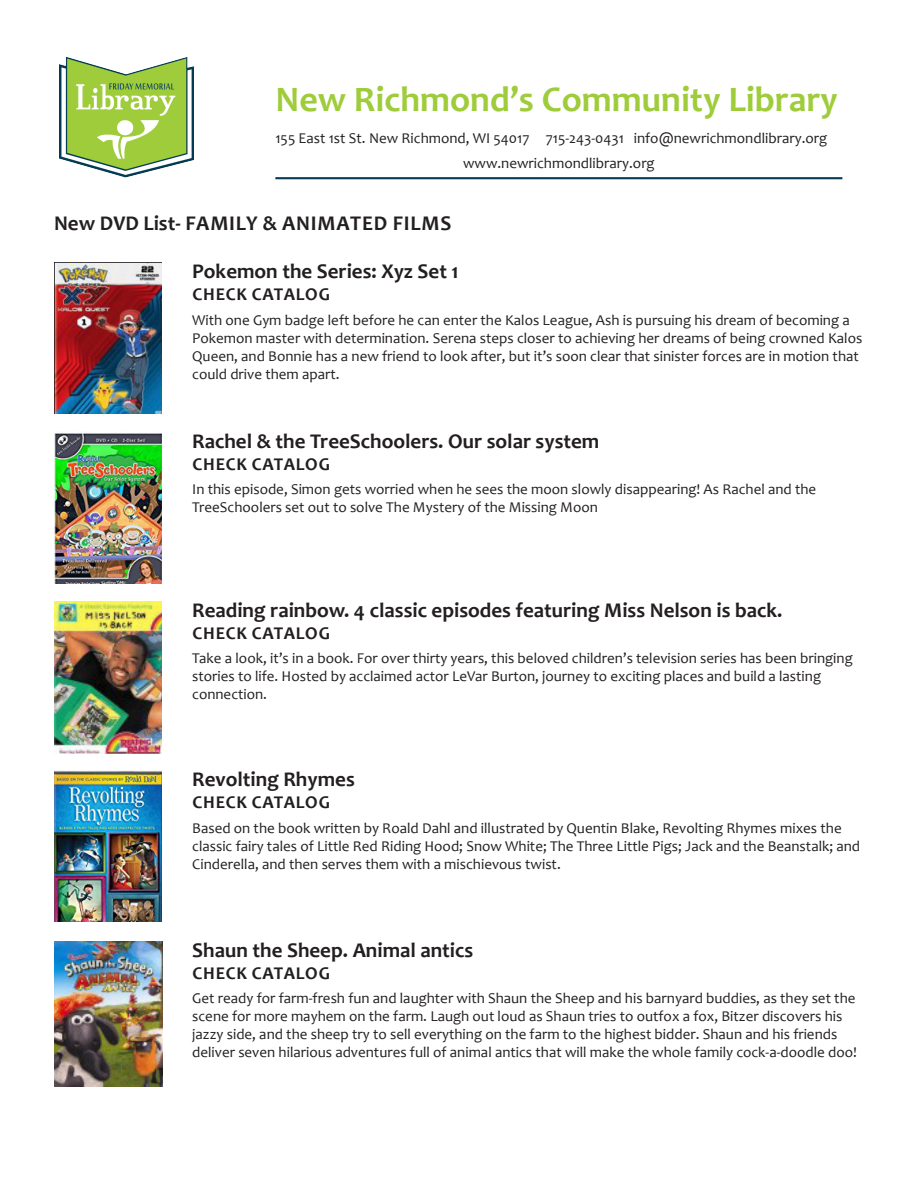
<style>
.page{position:relative;width:918px;height:1188px;background:#fff}
.page>*{position:absolute;margin:0;border:0;box-sizing:border-box;transform-origin:0 0}
.t1{font:700 36px "Candara";color:#9fcc3a}
.DVD_Title{font:700 21px "Candara";color:#231f20}
.DVD_Title-2{font:700 21px "Candara";letter-spacing:.04em;color:#231f20}
.Check_Catalog{font:700 18px "Candara";letter-spacing:.04em;color:#231f20}
.t2{font:15px/18px "Candara";color:#231f20}
</style>
<div class="page">
<hr style="left:275px;top:177px;width:567px;height:2px;background:#023b53">
<img style="left:59px;top:57px;width:135px;height:121px">
<img style="left:54px;top:602px;width:108px;height:151px">
<img style="left:54px;top:433px;width:108px;height:150px">
<img style="left:54px;top:770px;width:108px;height:151px">
<img style="left:54px;top:942px;width:108px;height:144px">
<img style="left:54px;top:262px;width:108px;height:151px">
<h1 class="t1" style="left:275px;top:77px;width:564px">New Richmond’s Community Library</h1>
<p class="t2" style="left:463px;top:126px;width:366px;line-height:24.8px;text-indent:-188px">155 East 1st St. New Richmond, WI 54017 715-243-0431 info@newrichmondlibrary.org www.newrichmondlibrary.org</p>
<p class="DVD_Title-2" style="left:54px;top:210px;width:399px">New DVD List- FAMILY &amp; ANIMATED FILMS</p>
<p class="DVD_Title" style="left:192px;top:258px;width:268px">Pokemon the Series: Xyz Set 1</p>
<p class="Check_Catalog" style="left:193px;top:283px;width:139px">CHECK CATALOG</p>
<p class="t2" style="left:192px;top:311px;width:672px">With one Gym badge left before he can enter the Kalos League, Ash is pursuing his dream of becoming a Pokemon master with determination. Serena steps closer to achieving her dreams of being crowned Kalos Queen, and Bonnie has a new friend to look after, but it’s soon clear that sinister forces are in motion that could drive them apart.</p>
<p class="DVD_Title" style="left:192px;top:428px;width:409px">Rachel &amp; the TreeSchoolers. Our solar system</p>
<p class="Check_Catalog" style="left:193px;top:453px;width:139px">CHECK CATALOG</p>
<p class="t2" style="left:192px;top:480px;width:626px">In this episode, Simon gets worried when he sees the moon slowly disappearing! As Rachel and the<br>TreeSchoolers set out to solve The Mystery of the Missing Moon</p>
<p class="DVD_Title" style="left:192px;top:597px;width:592px">Reading rainbow. 4 classic episodes featuring Miss Nelson is back.</p>
<p class="Check_Catalog" style="left:193px;top:621px;width:139px">CHECK CATALOG</p>
<p class="t2" style="left:192px;top:649px;width:662px">Take a look, it’s in a book. For over thirty years, this beloved children’s television series has been bringing stories to life. Hosted by acclaimed actor LeVar Burton, journey to exciting places and build a lasting connection.</p>
<p class="DVD_Title" style="left:192px;top:766px;width:164px">Revolting Rhymes</p>
<p class="Check_Catalog" style="left:193px;top:791px;width:139px">CHECK CATALOG</p>
<p class="t2" style="left:192px;top:819px;width:669px">Based on the book written by Roald Dahl and illustrated by Quentin Blake, Revolting Rhymes mixes the classic fairy tales of Little Red Riding Hood; Snow White; The Three Little Pigs; Jack and the Beanstalk; and<br>Cinderella, and then serves them with a mischievous twist.</p>
<p class="DVD_Title" style="left:192px;top:937px;width:283px">Shaun the Sheep. Animal antics</p>
<p class="Check_Catalog" style="left:193px;top:961px;width:139px">CHECK CATALOG</p>
<p class="t2" style="left:192px;top:989px;width:666px">Get ready for farm-fresh fun and laughter with Shaun the Sheep and his barnyard buddies, as they set the scene for more mayhem on the farm. Laugh out loud as Shaun tries to outfox a fox, Bitzer discovers his jazzy side, and the sheep try to sell everything on the farm to the highest bidder. Shaun and his friends deliver seven hilarious adventures full of animal antics that will make the whole family cock-a-doodle doo!</p>
</div>
